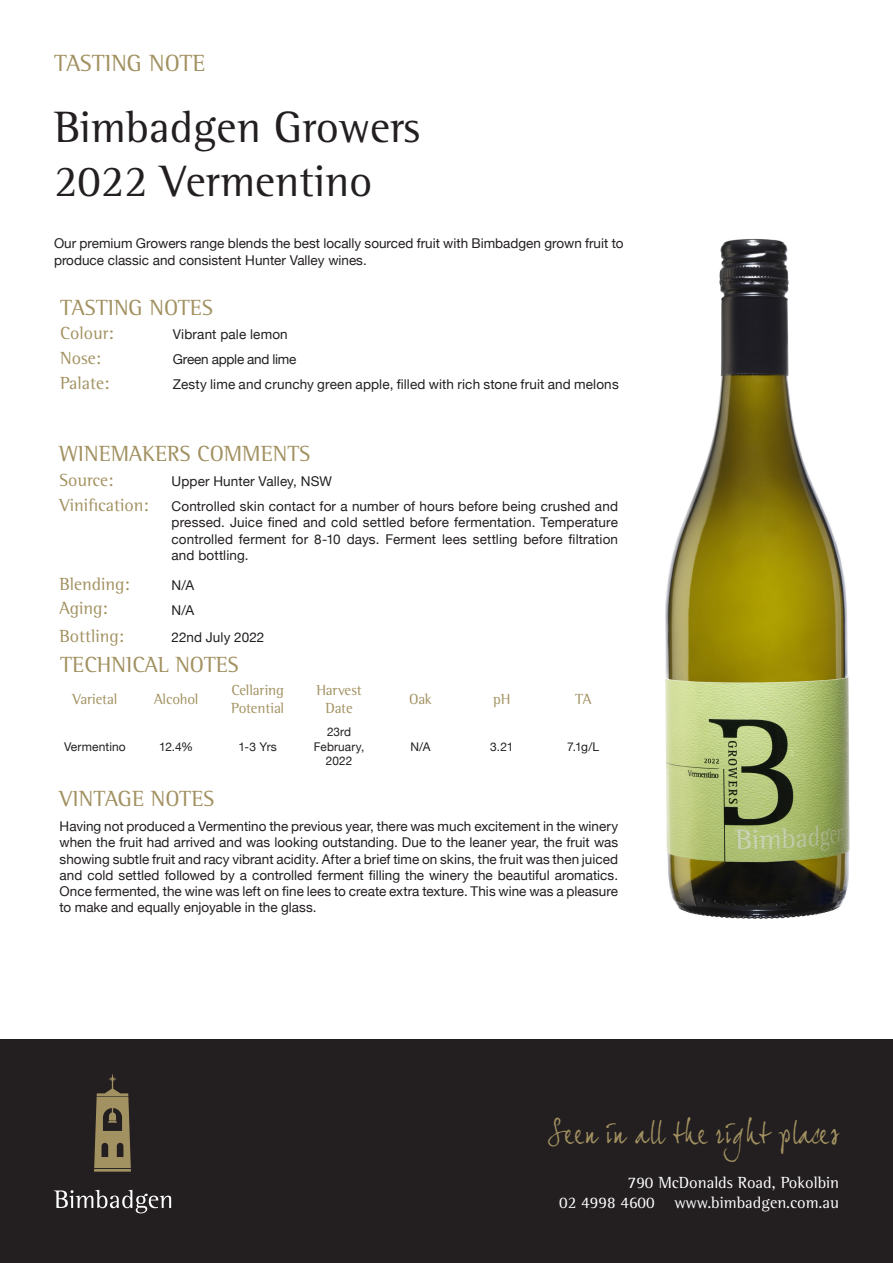
<style>
.page{position:relative;width:893px;height:1263px;background:#fff}
.page>*{position:absolute;margin:0;border:0;box-sizing:border-box;transform-origin:0 0}
.t1{font:45px "Rotis Semi Serif Pro";color:#231f20}
.t2{font:28.5px "Joe Hand 2";color:#a29161}
.t3{font:24px "Rotis Semi Serif Pro";color:#a29161}
.titles_of_the_table{font:22.5px "Rotis Semi Serif Pro";color:#a29161}
.titles_of_the_row{font:18px "Rotis Semi Serif Pro";color:#a29161}
.t4{font:16.5px/19.8px "Rotis Semi Serif Pro";color:#fff;text-align:right}
.titles_of_the_column{font:15px/18px "Rotis Semi Serif Pro";letter-spacing:-.015em;color:#a29161}
.text_of_the_tables{font:13.5px/16.2px "Helvetica Neue";color:#231f20;text-align:justify}
.text_of_the_tables-2{font:13.5px "Helvetica Neue";letter-spacing:-.02em;color:#231f20}
.text_of_technical_no{font:12px/14.4px "Helvetica Neue";letter-spacing:.01em;color:#231f20;text-align:center}
.s1{font-family:"Rotis Serif Pro"}
</style>
<div class="page">
<div style="left:0;top:1039px;width:893px;height:224px;background:#231f20"></div>
<svg style="left:94px;top:1074px;width:37px;height:98px"></svg>
<svg style="left:54px;top:1190px;width:117px;height:23px"></svg>
<img style="left:665px;top:238px;width:185px;height:681px">
<h3 class="t3" style="left:54px;top:48px;width:153px">TASTING NOTE</h3>
<p class="t1" style="left:54px;top:100px;width:368px">Bimbad<span class="s1">g</span>en Growers</p>
<p class="t1" style="left:54px;top:154px;width:320px">2022 Vermentino</p>
<p class="text_of_the_tables" style="left:54px;top:236px;width:571px">Our premium Growers range blends the best locally sourced fruit with Bimbadgen grown fruit to produce classic and consistent Hunter Valley wines.</p>
<p class="titles_of_the_table" style="left:60px;top:293px;width:154px">TASTING NOTES</p>
<p class="titles_of_the_row" style="left:60px;top:322px;width:55px">Colour:</p>
<p class="text_of_the_tables" style="left:173px;top:327px;width:116px">Vibrant pale lemon</p>
<p class="titles_of_the_row" style="left:60px;top:347px;width:43px">Nose:</p>
<p class="text_of_the_tables-2" style="left:173px;top:350px;width:125px">Green apple and lime</p>
<p class="titles_of_the_row" style="left:60px;top:372px;width:51px">Palate:</p>
<p class="text_of_the_tables" style="left:173px;top:377px;width:447px">Zesty lime and crunchy green apple, filled with rich stone fruit and melons</p>
<p class="titles_of_the_table" style="left:60px;top:440px;width:252px">WINEMAKERS COMMENTS</p>
<p class="titles_of_the_row" style="left:60px;top:469px;width:56px">Source:</p>
<p class="text_of_the_tables" style="left:172px;top:474px;width:162px">Upper Hunter Valley, NSW</p>
<p class="titles_of_the_row" style="left:60px;top:494px;width:91px">Vinification:</p>
<p class="text_of_the_tables" style="left:172px;top:499px;width:448px">Controlled skin contact for a number of hours before being crushed and pressed. Juice fined and cold settled before fermentation. Temperature controlled ferment for 8-10 days. Ferment lees settling before filtration and bottling.</p>
<p class="titles_of_the_row" style="left:60px;top:572px;width:72px">Blending:</p>
<p class="text_of_the_tables" style="left:172px;top:578px;width:24px">N/A</p>
<p class="titles_of_the_row" style="left:60px;top:597px;width:50px">Aging:</p>
<p class="text_of_the_tables" style="left:172px;top:602px;width:24px">N/A</p>
<p class="titles_of_the_row" style="left:60px;top:625px;width:66px">Bottling:</p>
<p class="text_of_the_tables" style="left:172px;top:630px;width:94px">22nd July 2022</p>
<p class="titles_of_the_table" style="left:60px;top:651px;width:180px">TECHNICAL NOTES</p>
<p class="titles_of_the_column" style="left:72px;top:690px;width:47px">Varietal</p>
<p class="titles_of_the_column" style="left:154px;top:690px;width:46px">Alcohol</p>
<p class="titles_of_the_column" style="left:231px;top:681px;width:55px">Cellaring<br>Potential</p>
<p class="titles_of_the_column" style="left:316px;top:681px;width:47px;text-align:center">Harvest<br>Date</p>
<p class="titles_of_the_column" style="left:409px;top:690px;width:24px">Oak</p>
<p class="titles_of_the_column" style="left:493px;top:690px;width:19px">pH</p>
<p class="titles_of_the_column" style="left:575px;top:690px;width:18px">TA</p>
<p class="text_of_technical_no" style="left:64px;top:740px;width:63px">Vermentino</p>
<p class="text_of_technical_no" style="left:159px;top:740px;width:35px">12.4%</p>
<p class="text_of_technical_no" style="left:238px;top:740px;width:40px">1-3 Yrs</p>
<p class="text_of_technical_no" style="left:314px;top:725px;width:52px">23rd<br>February,<br>2022</p>
<p class="text_of_technical_no" style="left:410px;top:740px;width:22px">N/A</p>
<p class="text_of_technical_no" style="left:490px;top:740px;width:25px">3.21</p>
<p class="text_of_technical_no" style="left:567px;top:740px;width:33px">7.1g/L</p>
<p class="titles_of_the_table" style="left:60px;top:785px;width:156px">VINTAGE NOTES</p>
<p class="text_of_the_tables" style="left:60px;top:819px;width:560px">Having not produced a Vermentino the previous year, there was much excitement in the winery when the fruit had arrived and was looking outstanding. Due to the leaner year, the fruit was showing subtle fruit and racy vibrant acidity. After a brief time on skins, the fruit was then juiced and cold settled followed by a controlled ferment filling the winery the beautiful aromatics.<br>Once fermented, the wine was left on fine lees to create extra texture. This wine was a pleasure to make and equally enjoyable in the glass.</p>
<h2 class="t2" style="left:547px;top:1116px;width:293px">Seen in all the right places</h2>
<p class="t4" style="left:559px;top:1172px;width:281px">790 McDonalds Road, Pokolbin<br>02 4998 4600 www.bimbad<span class="s1">g</span>en.com.au</p>
</div>
